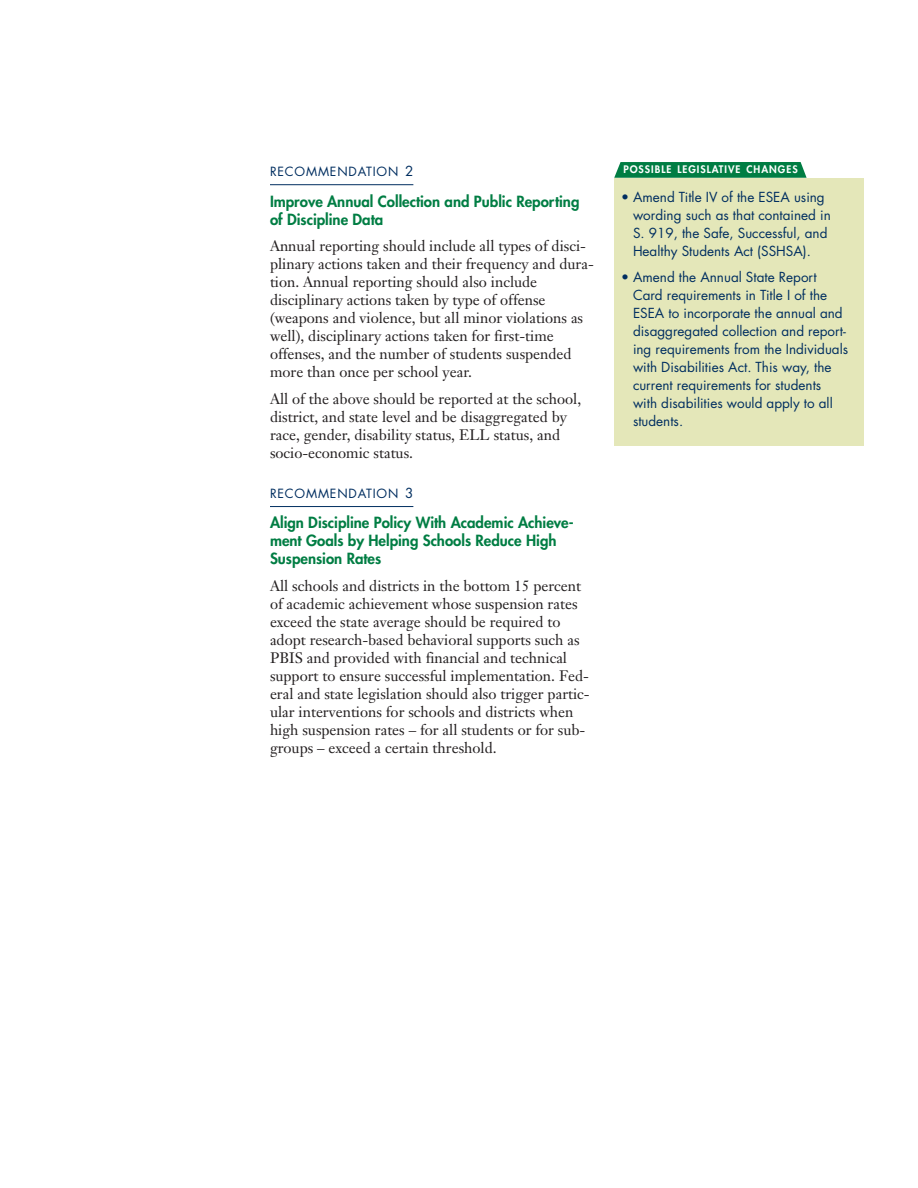
<style>
.page{position:relative;width:918px;height:1188px;background:#fff}
.page>*{position:absolute;margin:0;border:0;box-sizing:border-box;transform-origin:0 0}
.t1{font:15px/18px "Janson Text";color:#231f20}
.t2{font:800 15px/18px "Futura";color:#007d43}
.t3{font:13.5px/18px "Futura";color:#002e60}
.t4{font:12.3px "Futura";letter-spacing:.065em;color:#002e60}
.t5{font:800 10.2px "Futura";letter-spacing:.1em;color:#fff}
.s1{font-size:13.5px}
</style>
<div class="page">
<hr style="left:270px;top:184px;width:143px;height:1px;background:#002e60">
<hr style="left:270px;top:506px;width:143px;height:1px;background:#002e60">
<div style="left:614px;top:178px;width:250px;height:268px;background:#e4e7b9"></div>
<svg style="left:614px;top:162px;width:193px;height:16px;background:#0d834c"></svg>
<p class="t4" style="left:270px;top:166px;width:145px">RECOMMENDATION <span class="s1">2</span></p>
<p class="t2" style="left:270px;top:193px;width:311px">Improve Annual Collection and Public Reporting of Discipline Data</p>
<p class="t1" style="left:270px;top:239px;width:325px">Annual reporting should include all types of disci&shy;plinary actions taken and their frequency and dura&shy;tion. Annual reporting should also include disciplinary actions taken by type of offense (weapons and violence, but all minor violations as well), disciplinary actions taken for first-time offenses, and the number of students suspended more than once per school year.</p>
<p class="t1" style="left:270px;top:391px;width:313px">All of the above should be reported at the school, district, and state level and be disaggregated by race, gender, disability status, ELL status, and socio-economic status.</p>
<p class="t4" style="left:270px;top:487px;width:145px">RECOMMENDATION <span class="s1">3</span></p>
<p class="t2" style="left:270px;top:515px;width:305px">Align Discipline Policy With Academic Achieve&shy;ment Goals by Helping Schools Reduce High<br>Suspension Rates</p>
<p class="t1" style="left:270px;top:578px;width:321px">All schools and districts in the bottom 15 percent of academic achievement whose suspension rates exceed the state average should be required to adopt research-based behavioral supports such as PBIS and provided with financial and technical support to ensure successful implementation. Fed&shy;eral and state legislation should also trigger partic&shy;ular interventions for schools and districts when high suspension rates – for all students or for sub&shy;groups – exceed a certain threshold.</p>
<p class="t5" style="left:623px;top:165px;width:176px">POSSIBLE LEGISLATIVE CHANGES</p>
<p class="t3" style="left:633px;top:189px;width:199px;text-indent:-12px">• Amend Title IV of the ESEA using wording such as that contained in<br>S. 919, the Safe, Successful, and<br>Healthy Students Act (SSHSA).</p>
<p class="t3" style="left:633px;top:270px;width:217px;text-indent:-12px">• Amend the Annual State Report<br>Card requirements in Title I of the<br>ESEA to incorporate the annual and disaggregated collection and report&shy;ing requirements from the Individuals with Disabilities Act. This way, the current requirements for students with disabilities would apply to all students.</p>
</div>
